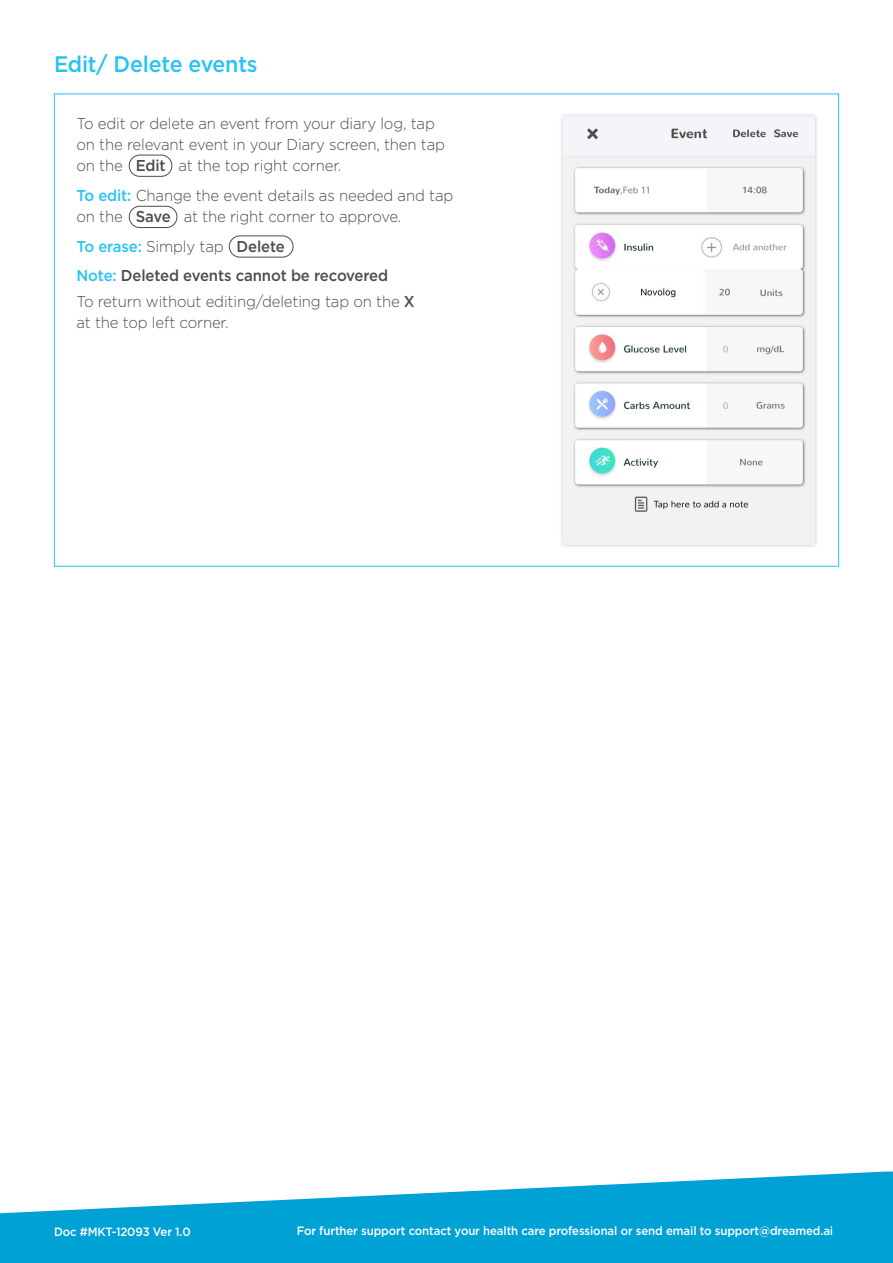
<style>
.page{position:relative;width:893px;height:1263px;background:#fff}
.page>*{position:absolute;margin:0;border:0;box-sizing:border-box;transform-origin:0 0}
.Header_3{font:500 22.5px "Gotham";letter-spacing:-.01em;color:#27c3f3;scale:.95 1}
.Header_number{font:300 15.75px/21px "Gotham";letter-spacing:-.01em;color:#4b4c4d;scale:.95 1}
.Body_Text{font:300 15.75px/21px "Gotham";letter-spacing:-.01em;color:#4b4c4d;scale:.95 1}
.Body_Text-2{font:500 15.75px "Gotham";letter-spacing:-.01em;color:#4b4c4d;scale:.95 1}
.Header_number-2{font:500 15.75px "Gotham";color:#4b4c4d;scale:.95 1}
.Serial_Number{font:500 12px "Gotham";letter-spacing:-.01em;color:#fff;scale:.95 1}
.s1{font-weight:500;color:#27c3f3}
.s2{color:#27c3f3}
.s3{font-weight:500}
</style>
<div class="page">
<svg style="left:0;top:1171px;width:893px;height:92px;fill:#00a1d5"></svg>
<div style="left:559px;top:112px;width:259px;height:437px;background:#f2f2f2"></div>
<img style="left:574px;top:128px;width:232px;height:384px">
<div style="left:229px;top:235px;width:64px;height:22px;border:1px solid #4b4c4d;border-radius:11px"></div>
<div style="left:129px;top:155px;width:43px;height:22px;border:1px solid #4b4c4d;border-radius:11px"></div>
<div style="left:129px;top:206px;width:48px;height:22px;border:1px solid #4b4c4d;border-radius:11px"></div>
<p class="Header_3" style="left:54px;top:49px;width:216px">Edit/ Delete events</p>
<p class="Header_number" style="left:77px;top:113px;width:379px">To edit or delete an event from your diary log, tap</p>
<p class="Header_number" style="left:77px;top:134px;width:389px">on the relevant event in your Diary screen, then tap</p>
<p class="Header_number" style="left:179px;top:155px;width:173px">at the top right corner.</p>
<p class="Header_number" style="left:77px;top:155px;width:50px">on the</p>
<p class="Body_Text" style="left:184px;top:184px;width:285px;text-indent:-107px"><span class="s1">To edit:</span> Change the event details as needed and tap at the right corner to approve.</p>
<p class="Header_number-2" style="left:136px;top:155px;width:33px">Edit</p>
<p class="Body_Text" style="left:77px;top:205px;width:50px">on the</p>
<p class="Body_Text-2" style="left:136px;top:206px;width:38px">Save</p>
<p class="Body_Text" style="left:77px;top:235px;width:156px"><span class="s1">To erase:</span> Simply tap</p>
<p class="Body_Text-2" style="left:77px;top:265px;width:329px"><span class="s2">Note:</span> Deleted events cannot be recovered</p>
<p class="Header_number" style="left:77px;top:290px;width:358px">To return without editing/deleting tap on the <span class="s3">X </span>at the top left corner.</p>
<p class="Body_Text-2" style="left:237px;top:236px;width:52px">Delete</p>
<p class="Serial_Number" style="left:54px;top:1224px;width:145px">Doc #MKT-12093 Ver 1.0</p>
<p class="Serial_Number" style="left:297px;top:1222px;width:566px">For further support contact your health care professional or send email to support@dreamed.ai</p>
</div>
